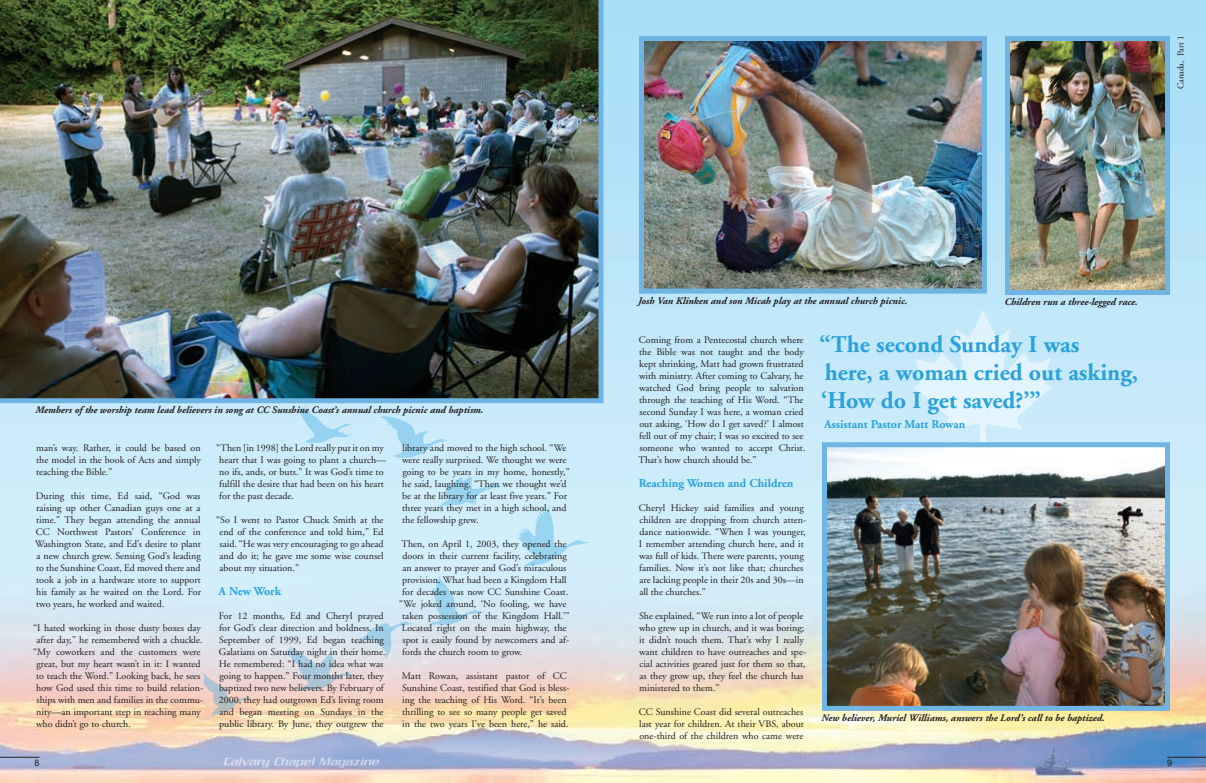
<style>
.page{position:relative;width:1206px;height:783px;background:#fff}
.page>*{position:absolute;margin:0;border:0;box-sizing:border-box;transform-origin:0 0}
.t1{font:700 24px/28px "Adobe Garamond";color:#2aa2db}
.t2{font:700 12px "Adobe Garamond";color:#2aa2db}
.t3{font:10px/12px "Adobe Garamond";color:#231f20}
.t4{font:italic 700 10px "Adobe Garamond";color:#231f20}
.t5{font:9px "Adobe Garamond";letter-spacing:-.005em;color:#231f20}
.t6{font:9px "Arial";color:#231f20}
</style>
<div class="page">
<img style="left:0;top:0;width:1206px;height:783px">
<svg style="left:224px;top:758px;width:155px;height:10px;background:#afbbdb"></svg>
<hr style="left:0;top:757px;width:39px;height:1px;background:#231f20">
<svg style="left:380px;top:416px;width:68px;height:42px;background:#bae3f7"></svg>
<svg style="left:297px;top:405px;width:55px;height:38px;background:#b9e2f7"></svg>
<svg style="left:429px;top:576px;width:53px;height:50px;background:#c1e3f3"></svg>
<svg style="left:517px;top:506px;width:72px;height:62px;background:#c0e5f7"></svg>
<svg style="left:284px;top:622px;width:128px;height:69px;background:#d6dce4"></svg>
<svg style="left:438px;top:476px;width:67px;height:32px;background:#bbe3f6"></svg>
<svg style="left:202px;top:673px;width:50px;height:44px;background:#e1cdc5"></svg>
<hr style="left:1167px;top:757px;width:39px;height:1px;background:#231f20">
<svg style="left:913px;top:310px;width:140px;height:132px;background:#d3eefb"></svg>
<img style="left:0;top:0;width:604px;height:403px">
<img style="left:645px;top:42px;width:336px;height:246px">
<div style="left:639px;top:36px;width:348px;height:258px;border:5px solid #6fb4e3"></div>
<img style="left:828px;top:448px;width:336px;height:257px">
<div style="left:822px;top:442px;width:348px;height:269px;border:5px solid #6fb4e3"></div>
<img style="left:1011px;top:42px;width:153px;height:247px">
<div style="left:1005px;top:36px;width:165px;height:259px;border:5px solid #6fb4e3"></div>
<p class="t5" style="left:1176px;top:89px;width:55px;rotate:-90deg">Canada, Part 1</p>
<p class="t4" style="left:35px;top:405px;width:450px">Members of the worship team lead believers in song at CC Sunshine Coast’s annual church picnic and baptism.</p>
<p class="t3" style="left:36px;top:442px;width:166px;text-align:justify">man’s way. Rather, it could be based on the model in the book of Acts and simply teaching the Bible.”</p>
<p class="t3" style="left:35px;top:490px;width:167px;text-align:justify">During this time, Ed said, “God was raising up other Canadian guys one at a time.” They began attending the annual CC Northwest Pastors’ Conference in Washington State, and Ed’s desire to plant a new church grew. Sensing God’s leading to the Sunshine Coast, Ed moved there and took a job in a hardware store to support his family as he waited on the Lord. For two years, he worked and waited.</p>
<p class="t3" style="left:33px;top:622px;width:169px">“I hated working in those dusty boxes day</p>
<p class="t3" style="left:36px;top:634px;width:168px">after day,” he remembered with a chuckle.</p>
<p class="t3" style="left:33px;top:646px;width:169px">“My coworkers and the customers were</p>
<p class="t3" style="left:36px;top:658px;width:166px">great, but my heart wasn’t in it: I wanted</p>
<p class="t3" style="left:36px;top:670px;width:166px">to teach the Word.” Looking back, he sees</p>
<p class="t3" style="left:36px;top:682px;width:168px">how God used this time to build relation-</p>
<p class="t3" style="left:37px;top:694px;width:168px">ships with men and families in the commu-</p>
<p class="t3" style="left:36px;top:706px;width:166px">nity—an important step in reaching many</p>
<p class="t3" style="left:36px;top:718px;width:96px">who didn’t go to church.</p>
<p class="t3" style="left:216px;top:442px;width:171px">“Then [in 1998] the Lord really put it on my heart that I was going to plant a church— no ifs, ands, or buts.” It was God’s time to fulfill the desire that had been on his heart for the past decade.</p>
<p class="t3" style="left:219px;top:514px;width:166px;text-align:justify;text-indent:-3px">“So I went to Pastor Chuck Smith at the end of the conference and told him,” Ed said. “He was very encouraging to go ahead and do it; he gave me some wise counsel about my situation.”</p>
<p class="t2" style="left:219px;top:584px;width:64px">A New Work</p>
<p class="t3" style="left:219px;top:610px;width:168px">For 12 months, Ed and Cheryl prayed for God’s clear direction and boldness. In September of 1999, Ed began teaching Galatians on Saturday night in their home.<br>He remembered: “I had no idea what was going to happen.” Four months later, they baptized two new believers. By February of 2000, they had outgrown Ed’s living room and began meeting on Sundays in the public library. By June, they outgrew the</p>
<p class="t3" style="left:402px;top:442px;width:169px">library and moved to the high school. “We were really surprised. We thought we were going to be years in my home, honestly,” he said, laughing. “Then we thought we’d be at the library for at least five years.” For three years they met in a high school, and the fellowship grew.</p>
<p class="t3" style="left:401px;top:538px;width:167px">Then, on April 1, 2003, they opened the</p>
<p class="t3" style="left:402px;top:550px;width:166px">doors in their current facility, celebrating</p>
<p class="t3" style="left:402px;top:562px;width:166px">an answer to prayer and God’s miraculous</p>
<p class="t3" style="left:402px;top:574px;width:166px">provision. What had been a Kingdom Hall</p>
<p class="t3" style="left:402px;top:586px;width:168px">for decades was now CC Sunshine Coast.</p>
<p class="t3" style="left:399px;top:598px;width:169px">“We joked around, ‘No fooling, we have</p>
<p class="t3" style="left:402px;top:610px;width:169px">taken possession of the Kingdom Hall.’”</p>
<p class="t3" style="left:402px;top:622px;width:166px">Located right on the main highway, the</p>
<p class="t3" style="left:403px;top:634px;width:168px">spot is easily found by newcomers and af-</p>
<p class="t3" style="left:402px;top:646px;width:122px">fords the church room to grow.</p>
<p class="t3" style="left:402px;top:670px;width:169px">Matt Rowan, assistant pastor of CC Sunshine Coast, testified that God is bless&shy;ing the teaching of His Word. “It’s been thrilling to see so many people get saved in the two years I’ve been here,” he said.</p>
<p class="t4" style="left:638px;top:295px;width:271px">Josh Van Klinken and son Micah play at the annual church picnic.</p>
<p class="t4" style="left:1004px;top:297px;width:135px">Children run a three-legged race.</p>
<p class="t3" style="left:638px;top:334px;width:169px">Coming from a Pentecostal church where the Bible was not taught and the body kept shrinking, Matt had grown frustrated with ministry. After coming to Calvary, he watched God bring people to salvation through the teaching of His Word. “The second Sunday I was here, a woman cried out asking, ‘How do I get saved?’ I almost fell out of my chair; I was so excited to see someone who wanted to accept Christ.<br>That’s how church should be.”</p>
<p class="t2" style="left:639px;top:476px;width:156px">Reaching Women and Children</p>
<p class="t3" style="left:639px;top:502px;width:169px">Cheryl Hickey said families and young children are dropping from church atten&shy;dance nationwide. “When I was younger, I remember attending church here, and it was full of kids. There were parents, young families. Now it’s not like that; churches are lacking people in their 20s and 30s—in all the churches.”</p>
<p class="t3" style="left:639px;top:610px;width:169px">She explained, “We run into a lot of people who grew up in church, and it was boring; it didn’t touch them. That’s why I really want children to have outreaches and spe&shy;cial activities geared just for them so that, as they grow up, they feel the church has ministered to them.”</p>
<p class="t3" style="left:639px;top:706px;width:166px;text-align:justify">CC Sunshine Coast did several outreaches last year for children. At their VBS, about one-third of the children who came were</p>
<h1 class="t1" style="left:820px;top:331px;width:320px">“The second Sunday I was<br>here, a woman cried out asking, ‘How do I get saved?’”</h1>
<p class="t2" style="left:824px;top:418px;width:143px">Assistant Pastor Matt Rowan</p>
<p class="t4" style="left:822px;top:713px;width:285px">New believer, Muriel Williams, answers the Lord’s call to be baptized.</p>
<p class="t6" style="left:34px;top:756px;width:7px">8</p>
<p class="t6" style="left:1167px;top:756px;width:7px">9</p>
</div>
